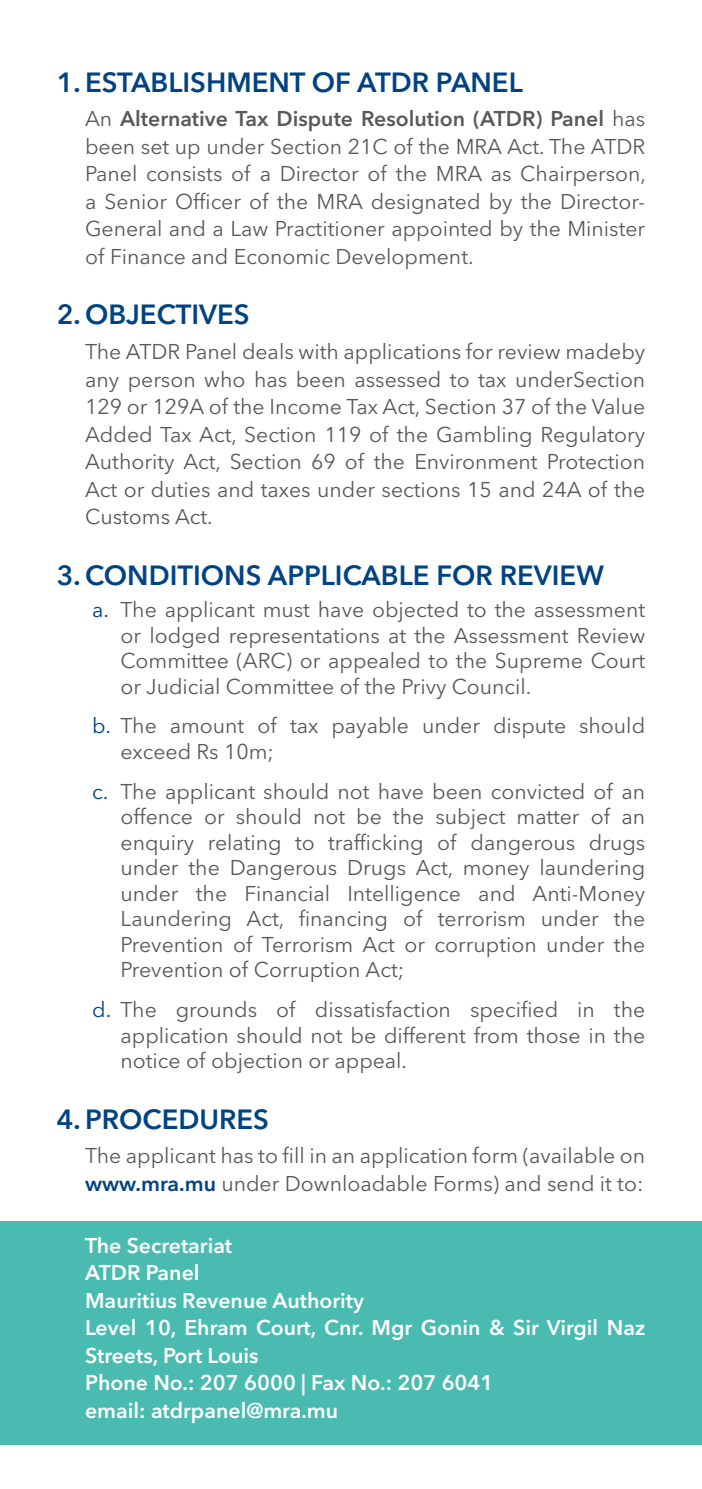
<style>
.page{position:relative;width:702px;height:1489px;background:#fff}
.page>*{position:absolute;margin:0;border:0;box-sizing:border-box;transform-origin:0 0}
.t1{font:600 27.5px "Avenir Next LT Pro";color:#004383}
.t2{font:21.25px/25.5px "Avenir Next LT Pro";color:#58595b;text-align:justify}
.t3{font:600 21.25px/27.5px "Avenir Next LT Pro";color:#fff}
.s1{font-weight:600}
.s2{color:#004383}
.s3{font-weight:600;color:#004383}
</style>
<div class="page">
<div style="left:0;top:1220px;width:702px;height:224px;background:#4abbb0"></div>
<p class="t1" style="left:57px;top:65px;width:467px">1. ESTABLISHMENT OF ATDR PANEL</p>
<p class="t2" style="left:85px;top:105px;width:562px;line-height:27.5px">An <span class="s1">Alternative Tax Dispute Resolution (ATDR) Panel</span> has been set up under Section 21C of the MRA Act. The ATDR Panel consists of a Director of the MRA as Chairperson, a Senior Officer of the MRA designated by the Director-General and a Law Practitioner appointed by the Minister of Finance and Economic Development.</p>
<p class="t1" style="left:57px;top:298px;width:194px">2. OBJECTIVES</p>
<p class="t2" style="left:85px;top:338px;width:561px;line-height:27.5px">The ATDR Panel deals with applications for review madeby any person who has been assessed to tax underSection 129 or 129A of the Income Tax Act, Section 37 of the Value Added Tax Act, Section 119 of the Gambling Regulatory Authority Act, Section 69 of the Environment Protection Act or duties and taxes under sections 15 and 24A of the Customs Act.</p>
<p class="t1" style="left:57px;top:558px;width:548px">3. CONDITIONS APPLICABLE FOR REVIEW</p>
<p class="t2" style="left:120px;top:597px;width:526px;text-indent:-28px"><span class="s2">a.</span> The applicant must have objected to the assessment or lodged representations at the Assessment Review Committee (ARC) or appealed to the Supreme Court or Judicial Committee of the Privy Council.</p>
<p class="t2" style="left:120px;top:713px;width:526px;text-indent:-28px"><span class="s2">b.</span> The amount of tax payable under dispute should exceed Rs 10m;</p>
<p class="t2" style="left:120px;top:778px;width:526px;text-indent:-28px"><span class="s2">c.</span> The applicant should not have been convicted of an offence or should not be the subject matter of an enquiry relating to trafficking of dangerous drugs under the Dangerous Drugs Act, money laundering under the Financial Intelligence and Anti-Money Laundering Act, financing of terrorism under the Prevention of Terrorism Act or corruption under the Prevention of Corruption Act;</p>
<p class="t2" style="left:120px;top:996px;width:526px;text-indent:-28px"><span class="s2">d.</span> The grounds of dissatisfaction specified in the application should not be different from those in the notice of objection or appeal.</p>
<p class="t1" style="left:57px;top:1102px;width:214px">4. PROCEDURES</p>
<p class="t2" style="left:85px;top:1141px;width:561px;line-height:27.5px">The applicant has to fill in an application form (available on <span class="s3">www.mra.mu</span> under Downloadable Forms) and send it to:</p>
<p class="t3" style="left:85px;top:1231px;width:561px">The Secretariat<br>ATDR Panel<br>Mauritius Revenue Authority<br>Level 10, Ehram Court, Cnr. Mgr Gonin &amp; Sir Virgil Naz<br>Streets, Port Louis<br>Phone No.: 207 6000 | Fax No.: 207 6041<br>email: atdrpanel@mra.mu</p>
</div>
